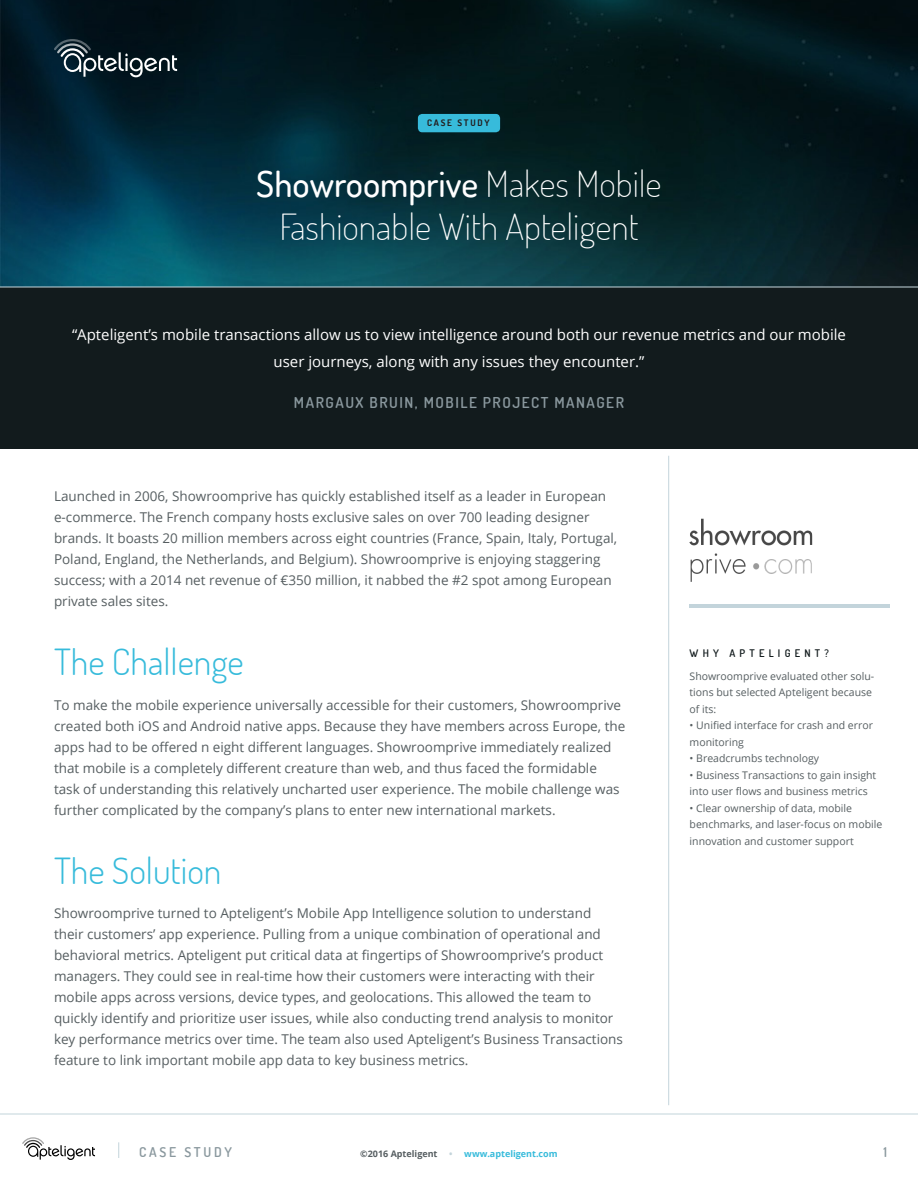
<style>
.page{position:relative;width:918px;height:1188px;background:#fff}
.page>*{position:absolute;margin:0;border:0;box-sizing:border-box;transform-origin:0 0}
.t1{font:200 36px/43.2px "Dosis";color:#fff;text-align:center}
.Paragraph_Style_1{font:300 36px "Dosis";color:#37bbdb}
.t2{font:15px/27px "Open Sans";color:#fff;text-align:center}
.t3{font:600 15px "Dosis";letter-spacing:.1em;color:#8a989e}
.Paragraph_Style_1-2{font:13.5px/21px "Open Sans";color:#565e61}
.t4{font:600 13.5px "Dosis";letter-spacing:.2em;color:#8a989e}
.t5{font:10.5px/16.5px "Open Sans";color:#565e61}
.t6{font:600 10.5px "Dosis";letter-spacing:.4em;color:#121b1d}
.t7{font:700 9px "Open Sans";color:#37bbdb}
.t8{font:700 9px "Open Sans";color:#565e61}
.t9{font:700 9px "Dosis";letter-spacing:.2em;color:#231f20}
.s1{font-weight:500}
.s2{color:#c3d4db}
</style>
<div class="page">
<hr style="left:0;top:1113px;width:918px;height:1px;background:#c3d4db">
<svg style="left:22px;top:1137px;width:73px;height:23px"></svg>
<svg style="left:118px;top:1142px;width:1px;height:16px"></svg>
<img style="left:0;top:0;width:918px;height:286px">
<svg style="left:54px;top:39px;width:123px;height:38px;background:#2e3f47"></svg>
<div style="left:418px;top:114px;width:82px;height:18px;background:#37bbdb;border-radius:4px"></div>
<hr style="left:668px;top:456px;width:1px;height:649px;background:#c3d4db">
<div style="left:0;top:287px;width:918px;height:162px;background:#121b1d"></div>
<hr style="left:690px;top:604px;width:200px;height:4px;background:#c3d4db">
<hr style="left:0;top:286px;width:918px;height:1px;background:#c3d4db">
<img style="left:668px;top:498px;width:145px;height:106px">
<p class="t9" style="left:427px;top:117px;width:64px">CASE STUDY</p>
<p class="t1" style="left:256px;top:161px;width:407px"><span class="s1">Showroomprive</span> Makes Mobile<br>Fashionable With Apteligent</p>
<p class="t2" style="left:72px;top:321px;width:775px">“Apteligent’s mobile transactions allow us to view intelligence around both our revenue metrics and our mobile user journeys, along with any issues they encounter.”</p>
<p class="t3" style="left:294px;top:393px;width:332px">MARGAUX BRUIN, MOBILE PROJECT MANAGER</p>
<p class="Paragraph_Style_1-2" style="left:54px;top:485px;width:565px">Launched in 2006, Showroomprive has quickly established itself as a leader in European e-commerce. The French company hosts exclusive sales on over 700 leading designer brands. It boasts 20 million members across eight countries (France, Spain, Italy, Portugal, Poland, England, the Netherlands, and Belgium). Showroomprive is enjoying staggering success; with a 2014 net revenue of €350 million, it nabbed the #2 spot among European private sales sites.</p>
<p class="Paragraph_Style_1" style="left:54px;top:638px;width:191px">The Challenge</p>
<p class="Paragraph_Style_1-2" style="left:54px;top:694px;width:573px">To make the mobile experience universally accessible for their customers, Showroomprive created both iOS and Android native apps. Because they have members across Europe, the apps had to be offered n eight different languages. Showroomprive immediately realized that mobile is a completely different creature than web, and thus faced the formidable task of understanding this relatively uncharted user experience. The mobile challenge was further complicated by the company’s plans to enter new international markets.</p>
<p class="Paragraph_Style_1" style="left:54px;top:847px;width:169px">The Solution</p>
<p class="Paragraph_Style_1-2" style="left:54px;top:902px;width:571px">Showroomprive turned to Apteligent’s Mobile App Intelligence solution to understand their customers’ app experience. Pulling from a unique combination of operational and behavioral metrics. Apteligent put critical data at fingertips of Showroomprive’s product managers. They could see in real-time how their customers were interacting with their mobile apps across versions, device types, and geolocations. This allowed the team to quickly identify and prioritize user issues, while also conducting trend analysis to monitor key performance metrics over time. The team also used Apteligent’s Business Transactions feature to link important mobile app data to key business metrics.</p>
<p class="t6" style="left:690px;top:646px;width:141px">WHY APTELIGENT?</p>
<p class="t5" style="left:690px;top:667px;width:186px">Showroomprive evaluated other solu&shy;tions but selected Apteligent because of its:</p>
<p class="t5" style="left:690px;top:717px;width:185px">• Unified interface for crash and error monitoring</p>
<p class="t5" style="left:690px;top:750px;width:131px">• Breadcrumbs technology</p>
<p class="t5" style="left:690px;top:766px;width:188px">• Business Transactions to gain insight into user flows and business metrics</p>
<p class="t5" style="left:690px;top:799px;width:194px">• Clear ownership of data, mobile benchmarks, and laser-focus on mobile innovation and customer support</p>
<p class="t4" style="left:139px;top:1143px;width:94px">CASE STUDY</p>
<p class="t8" style="left:360px;top:1147px;width:79px">©2016 Apteligent</p>
<p class="t7" style="left:449px;top:1147px;width:110px"><span class="s2">•</span> www.apteligent.com</p>
<p class="t4" style="left:883px;top:1143px;width:5px">1</p>
</div>
